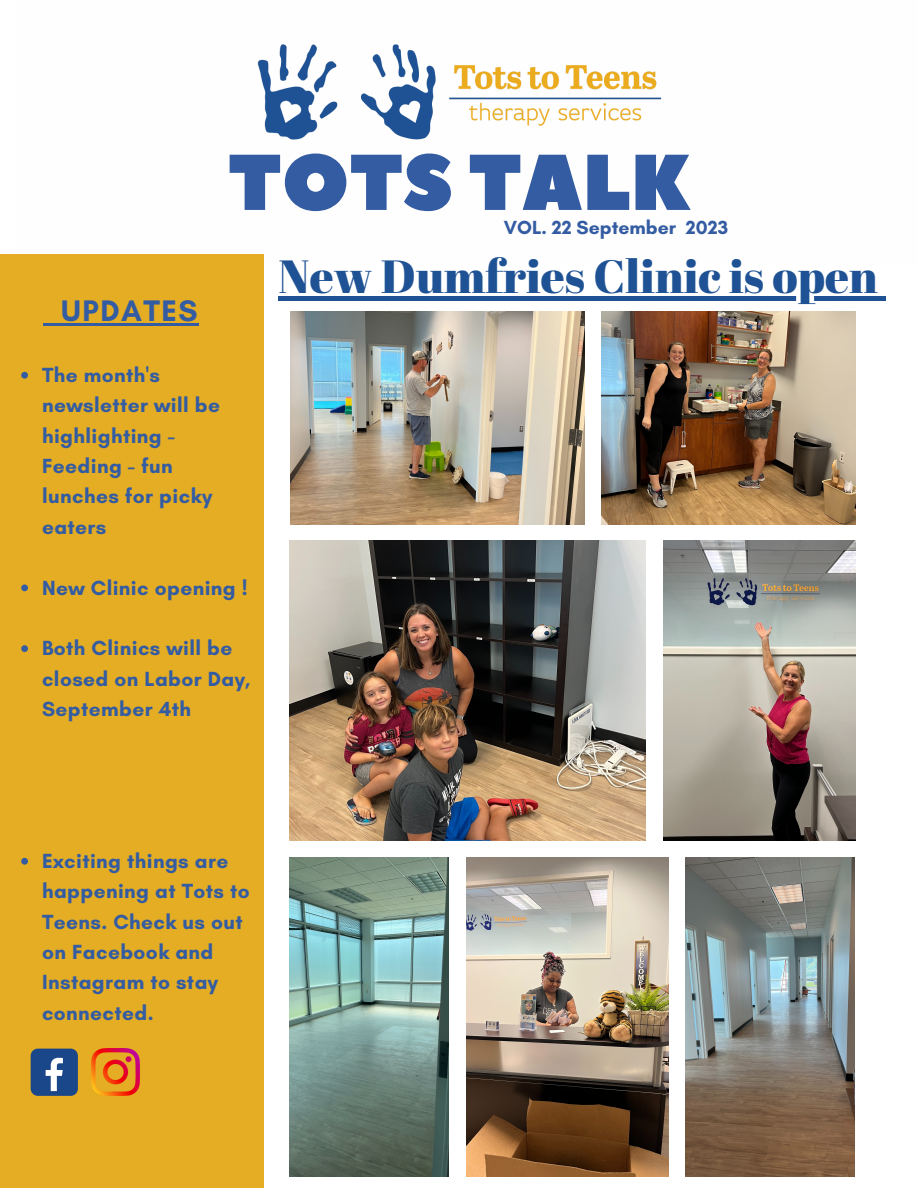
<style>
.page{position:relative;width:918px;height:1188px;background:#fff}
.page>*{position:absolute;margin:0;border:0;box-sizing:border-box;transform-origin:0 0}
.t1{font:78.9px "Peace Sans";color:#345ca2}
.t2{font:46.5px "Abril Fatface";color:#1e5294}
.t3{font:700 30.3px "Glacial Indifference";letter-spacing:.05em;color:#345ca2}
.t4{font:700 20.85px/30.3px "Glacial Indifference";letter-spacing:.02em;color:#345ca2}
.t5{font:700 19.35px "Glacial Indifference";color:#345ca2}
</style>
<div class="page">
<img style="left:257px;top:44px;width:405px;height:96px">
<div style="left:0;top:254px;width:264px;height:934px;background:#e4ad24"></div>
<div style="left:31px;top:1049px;width:47px;height:47px;background:#1a4789;border-radius:7px"></div>
<svg style="left:46px;top:1058px;width:17px;height:33px"></svg>
<img style="left:92px;top:1049px;width:47px;height:47px">
<hr style="left:43px;top:323px;width:18px;height:3px;background:#345ca2">
<hr style="left:61px;top:323px;width:138px;height:3px;background:#345ca2">
<svg style="left:21px;top:372px;width:7px;height:7px"></svg>
<svg style="left:21px;top:584px;width:7px;height:7px"></svg>
<svg style="left:21px;top:645px;width:7px;height:7px"></svg>
<svg style="left:21px;top:858px;width:7px;height:7px"></svg>
<hr style="left:279px;top:297px;width:599px;height:4px;background:#1e5294">
<svg style="left:878px;top:297px;width:8px;height:4px"></svg>
<img style="left:291px;top:312px;width:294px;height:212px">
<img style="left:290px;top:858px;width:158px;height:319px">
<img style="left:686px;top:858px;width:169px;height:319px">
<img style="left:601px;top:311px;width:254px;height:213px">
<img style="left:466px;top:858px;width:202px;height:319px">
<img style="left:290px;top:541px;width:356px;height:300px">
<img style="left:664px;top:541px;width:191px;height:300px">
<p class="t3" style="left:61px;top:292px;width:138px">UPDATES</p>
<p class="t1" style="left:228px;top:130px;width:463px">TOTS TALK</p>
<p class="t5" style="left:504px;top:216px;width:226px">VOL. 22 September 2023</p>
<p class="t2" style="left:279px;top:244px;width:601px">New Dumfries Clinic is open</p>
<p class="t4" style="left:42px;top:360px;width:179px">The month's newsletter will be highlighting -<br>Feeding - fun lunches for picky eaters</p>
<p class="t4" style="left:42px;top:572px;width:207px">New Clinic opening !</p>
<p class="t4" style="left:42px;top:633px;width:210px">Both Clinics will be closed on Labor Day,<br>September 4th</p>
<p class="t4" style="left:42px;top:846px;width:209px">Exciting things are happening at Tots to<br>Teens. Check us out on Facebook and<br>Instagram to stay connected.</p>
</div>
